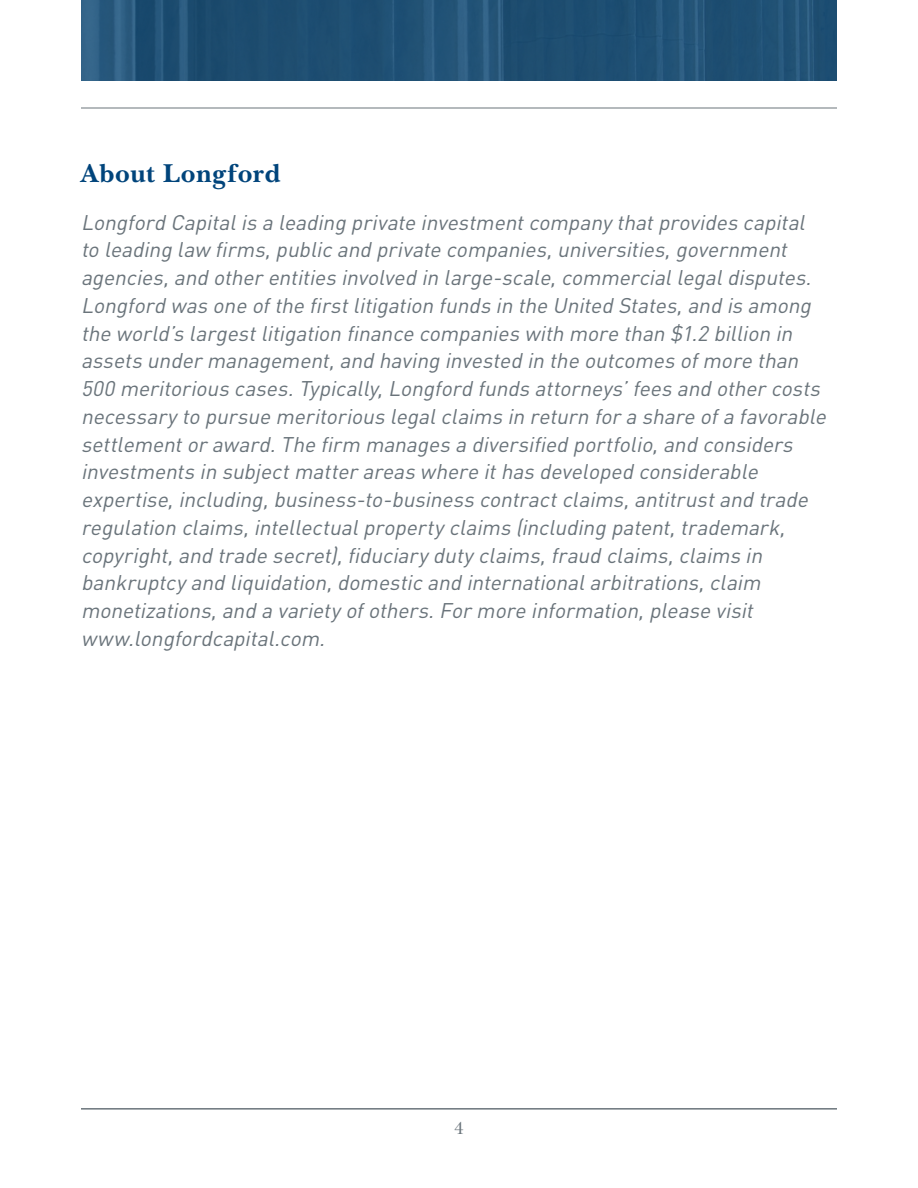
<style>
.page{position:relative;width:918px;height:1188px;background:#fff}
.page>*{position:absolute;margin:0;border:0;box-sizing:border-box;transform-origin:0 0}
.t1{font:700 27px "New Baskerville";letter-spacing:.025em;color:#00447b}
.t2{font:italic 21px/27.8px "DIN";color:#6a747b}
.t3{font:18px "New Baskerville";color:#6a747b}
</style>
<div class="page">
<hr style="left:81px;top:108px;width:756px;height:1px;background:#6a747b">
<hr style="left:81px;top:1108px;width:756px;height:2px;background:#6a747b">
<svg style="left:81px;top:0;width:756px;height:81px;background:#205074"></svg>
<p class="t1" style="left:81px;top:157px;width:201px">About Longford</p>
<p class="t2" style="left:81px;top:208px;width:752px">Longford Capitalis a leading private investmentcompany thatprovides capital to leading law firms,public and private companies,universities,government agencies,and otherentities involved in large-scale,commerciallegaldisputes.<br>Longford was one ofthe firstlitigation funds in the United States,and is among the world’s largestlitigation finance companies with more than $1.2 billion in assets undermanagement,and having invested in the outcomes ofmore than 500 meritorious cases.Typically,Longford funds attorneys’fees and othercosts necessary to pursue meritorious legalclaims in return fora share ofa favorable settlementoraward.The firm manages a diversified portfolio,and considers investments in subjectmatterareas where ithas developed considerable expertise,including,business-to-business contractclaims,antitrustand trade regulation claims,intellectualproperty claims (including patent,trademark, copyright,and trade secret),fiduciary duty claims,fraud claims,claims in bankruptcy and liquidation,domestic and internationalarbitrations,claim monetizations,and a variety ofothers.Formore information,please visit www.longfordcapital.com.</p>
<p class="t3" style="left:454px;top:1117px;width:11px">4</p>
</div>
